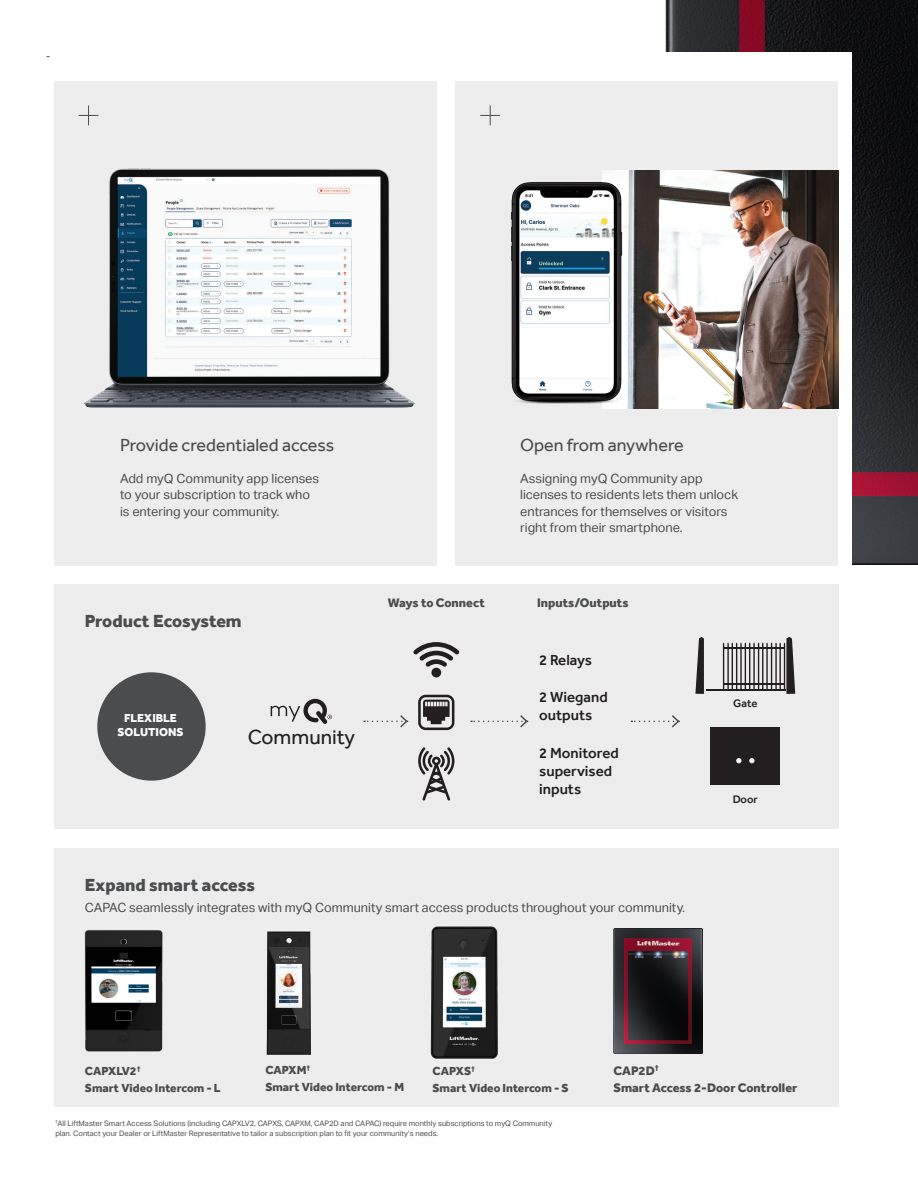
<style>
.page{position:relative;width:918px;height:1188px;background:#fff}
.page>*{position:absolute;margin:0;border:0;box-sizing:border-box;transform-origin:0 0}
.Heading_4{font:21px "Effra";color:#231f20}
.Heading_4-2{font:18px "Effra";color:#4b4c4d}
.Heading_4-3{font:800 18px "Effra";color:#4b4c4d}
.Gray_Back_Bulls{font:500 15px/18px "Effra";color:#231f20}
.t1{font:12.75px/16.5px "Aktiv Grotesk";color:#4b4c4d}
.Subhead{font:800 12.75px/17.2px "Effra";color:#4b4c4d}
.Heading_4-4{font:800 12.75px "Effra";color:#4b4c4d}
.Subhead-2{font:800 12px/17.2px "Effra";color:#4b4c4d}
.t2{font:condensed 12px "Helvetica Neue LT Std";color:#4b4c4d}
.Heading_4-5{font:800 11.85px "Effra";color:#fff}
.t3{font:500 11.25px "Effra";color:#231f20}
.t4{font:7.5px/10.5px "Aktiv Grotesk";color:#4b4c4d}
</style>
<div class="page">
<img style="left:665px;top:0;width:253px;height:564px">
<div style="left:33px;top:52px;width:819px;height:1062px;background:#fff"></div>
<div style="left:54px;top:81px;width:382px;height:484px;background:#ededee"></div>
<div style="left:456px;top:81px;width:382px;height:484px;background:#ededee"></div>
<div style="left:54px;top:585px;width:784px;height:244px;background:#ededee"></div>
<div style="left:54px;top:848px;width:784px;height:258px;background:#ededee"></div>
<img style="left:84px;top:168px;width:331px;height:240px">
<img style="left:602px;top:171px;width:236px;height:238px">
<img style="left:510px;top:172px;width:123px;height:237px">
<svg style="left:480px;top:106px;width:20px;height:19px"></svg>
<svg style="left:79px;top:106px;width:19px;height:19px"></svg>
<svg style="left:271px;top:699px;width:61px;height:25px"></svg>
<div style="left:93px;top:668px;width:117px;height:117px;background:#4b4c4d;border-radius:50%"></div>
<div style="left:89px;top:664px;width:125px;height:125px;border:9px solid #ededee;border-radius:50%"></div>
<hr style="left:706px;top:689px;width:79px;height:2px;background:#231f20">
<svg style="left:695px;top:637px;width:9px;height:57px"></svg>
<svg style="left:723px;top:637px;width:72px;height:57px"></svg>
<div style="left:711px;top:728px;width:34px;height:57px;background:#231f20"></div>
<div style="left:746px;top:728px;width:34px;height:57px;background:#231f20"></div>
<img style="left:84px;top:930px;width:79px;height:122px">
<img style="left:266px;top:931px;width:45px;height:124px">
<img style="left:614px;top:928px;width:88px;height:125px">
<svg style="left:364px;top:715px;width:45px;height:13px"></svg>
<svg style="left:471px;top:715px;width:58px;height:13px"></svg>
<svg style="left:631px;top:715px;width:49px;height:13px"></svg>
<svg style="left:413px;top:642px;width:46px;height:25px"></svg>
<div style="left:431px;top:668px;width:10px;height:9px;background:#231f20;border-radius:50%"></div>
<svg style="left:418px;top:695px;width:36px;height:35px"></svg>
<svg style="left:418px;top:747px;width:36px;height:54px"></svg>
<svg style="left:736px;top:758px;width:5px;height:5px"></svg>
<svg style="left:749px;top:758px;width:5px;height:5px"></svg>
<img style="left:430px;top:926px;width:68px;height:133px">
<p class="t2" style="left:46px;top:49px;width:6px">-</p>
<p class="Heading_4-2" style="left:120px;top:435px;width:216px">Provide credentialed access</p>
<p class="Heading_4-2" style="left:520px;top:435px;width:165px">Open from anywhere</p>
<p class="t1" style="left:520px;top:470px;width:219px">Assigning myQ Community app licenses to residents lets them unlock entrances for themselves or visitors right from their smartphone.</p>
<p class="t1" style="left:120px;top:470px;width:201px">Add myQ Community app licenses to your subscription to track who is entering your community.</p>
<p class="Heading_4-3" style="left:85px;top:611px;width:158px">Product Ecosystem</p>
<p class="Heading_4-5" style="left:124px;top:711px;width:54px">FLEXIBLE</p>
<p class="Heading_4-5" style="left:118px;top:725px;width:67px">SOLUTIONS</p>
<p class="Heading_4" style="left:248px;top:724px;width:109px">Community</p>
<p class="Heading_4-4" style="left:388px;top:595px;width:99px">Ways to Connect</p>
<p class="Heading_4-4" style="left:537px;top:595px;width:93px">Inputs/Outputs</p>
<p class="Gray_Back_Bulls" style="left:539px;top:651px;width:54px">2 Relays</p>
<p class="Gray_Back_Bulls" style="left:539px;top:688px;width:70px">2 Wiegand outputs</p>
<p class="Gray_Back_Bulls" style="left:539px;top:744px;width:81px">2 Monitored supervised inputs</p>
<p class="Heading_4-3" style="left:85px;top:874px;width:172px">Expand smart access</p>
<p class="t1" style="left:85px;top:899px;width:602px">CAPAC seamlessly integrates with myQ Community smart access products throughout your community.</p>
<p class="t3" style="left:733px;top:697px;width:26px">Gate</p>
<p class="t3" style="left:733px;top:793px;width:27px">Door</p>
<p class="Subhead-2" style="left:85px;top:1062px;width:137px">CAPXLV2<sup>†<br></sup>Smart Video Intercom - L</p>
<p class="Subhead-2" style="left:265px;top:1061px;width:140px">CAPXM<sup>†<br></sup>Smart Video Intercom - M</p>
<p class="Subhead" style="left:614px;top:1062px;width:185px">CAP2D<sup>†<br></sup>Smart Access 2-Door Controller</p>
<p class="Subhead-2" style="left:433px;top:1062px;width:138px">CAPXS<sup>†<br></sup>Smart Video Intercom - S</p>
<p class="t4" style="left:55px;top:1118px;width:498px"><sup>†</sup>All LiftMaster Smart Access Solutions (including CAPXLV2, CAPXS, CAPXM, CAP2D and CAPAC) require monthly subscriptions to myQ Community plan. Contact your Dealer or LiftMaster Representative to tailor a subscription plan to fit your community’s needs.</p>
</div>
